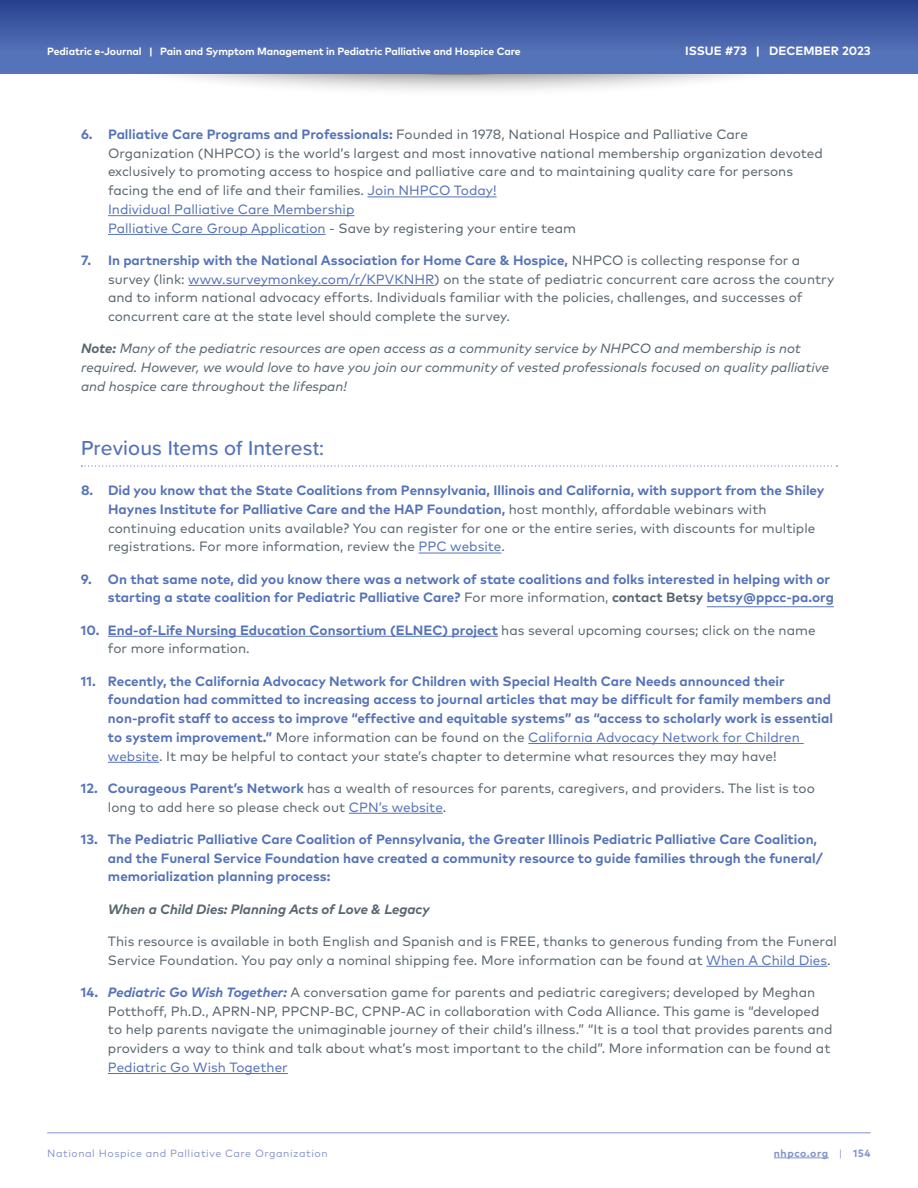
<style>
.page{position:relative;width:918px;height:1188px;background:#fff}
.page>*{position:absolute;margin:0;border:0;box-sizing:border-box;transform-origin:0 0}
.t1{font:500 21px "Proxima Soft";letter-spacing:.005em;color:#5573b8}
.t2{font:13.5px/18.8px "Mark Pro";color:#596770}
.t3{font:700 13.5px/18.8px "Mark Pro";color:#5573b8}
.t4{font:italic 13.5px/18.8px "Mark Pro";color:#596770}
.t5{font:italic 700 13.5px "Mark Pro";color:#596770}
.t6{font:13.5px "Mark Pro";color:#5573b8}
.t7{font:700 12px "Mark Pro";color:#fff}
.t8{font:700 10.5px "Mark Pro";letter-spacing:-.01em;color:#fff}
.t9{font:10.5px "Mark Pro";letter-spacing:.05em;color:#8392c9}
.t10{font:700 10.5px "Mark Pro";letter-spacing:.05em;color:#8392c9}
.s1{font-weight:700;color:#5573b8}
.s2{color:#5573b8}
.s3{font-weight:700}
.s4{font-weight:400;color:#596770}
.s5{color:#596770}
.s6{font-weight:400}
.s7{font-weight:700;font-style:italic;color:#5573b8}
</style>
<div class="page">
<div style="left:60px;top:0;width:798px;height:97px;background:#231f20;opacity:.75"></div>
<div style="left:0;top:0;width:918px;height:74px;background:#5573b8"></div>
<div style="left:0;top:0;width:918px;height:51px;background:linear-gradient(to bottom,#28408e,#5371b7)"></div>
<hr style="left:774px;top:1158px;width:55px;height:1px;background:#8392c9">
<hr style="left:47px;top:1133px;width:824px;height:1px;background:#8392c9">
<hr style="left:367px;top:196px;width:130px;height:1px;background:#5573b8">
<hr style="left:108px;top:215px;width:246px;height:1px;background:#5573b8">
<hr style="left:108px;top:234px;width:218px;height:1px;background:#5573b8">
<hr style="left:188px;top:285px;width:246px;height:1px;background:#5573b8">
<svg style="left:82px;top:465px;width:755px;height:2px"></svg>
<hr style="left:419px;top:553px;width:82px;height:1px;background:#5573b8">
<hr style="left:707px;top:606px;width:127px;height:1px;background:#5573b8">
<hr style="left:108px;top:636px;width:390px;height:1px;background:#5573b8">
<hr style="left:528px;top:743px;width:276px;height:1px;background:#5573b8">
<hr style="left:108px;top:762px;width:51px;height:1px;background:#5573b8">
<hr style="left:349px;top:813px;width:94px;height:1px;background:#5573b8">
<hr style="left:706px;top:966px;width:121px;height:1px;background:#5573b8">
<hr style="left:108px;top:1073px;width:180px;height:1px;background:#5573b8">
<p class="t8" style="left:47px;top:43px;width:475px">Pediatric e-Journal | Pain and Symptom Management in Pediatric Palliative and Hospice Care</p>
<p class="t7" style="left:685px;top:42px;width:187px">ISSUE #73 | DECEMBER 2023</p>
<p class="t2" style="left:108px;top:124px;width:716px;text-indent:-27px"><span class="s1">6. Palliative Care Programs and Professionals:</span> Founded in 1978, National Hospice and Palliative Care Organization (NHPCO) is the world’s largest and most innovative national membership organization devoted exclusively to promoting access to hospice and palliative care and to maintaining quality care for persons facing the end of life and their families. <span class="s2">Join NHPCO Today!<br>Individual Palliative Care Membership<br>Palliative Care Group Application</span> - Save by registering your entire team</p>
<p class="t2" style="left:108px;top:250px;width:728px;text-indent:-27px"><span class="s1">7. In partnership with the National Association for Home Care &amp; Hospice,</span> NHPCO is collecting response for a survey (link: <span class="s2">www.surveymonkey.com/r/KPVKNHR</span>) on the state of pediatric concurrent care across the country and to inform national advocacy efforts. Individuals familiar with the policies, challenges, and successes of concurrent care at the state level should complete the survey.</p>
<p class="t4" style="left:81px;top:338px;width:750px"><span class="s3">Note:</span> Many of the pediatric resources are open access as a community service by NHPCO and membership is not required. However, we would love to have you join our community of vested professionals focused on quality palliative and hospice care throughout the lifespan!</p>
<h1 class="t1" style="left:81px;top:432px;width:245px">Previous Items of Interest:</h1>
<p class="t2" style="left:108px;top:480px;width:718px;text-indent:-27px"><span class="s1">8. Did you know that the State Coalitions from Pennsylvania, Illinois and California, with support from the Shiley Haynes Institute for Palliative Care and the HAP Foundation,</span> host monthly, affordable webinars with continuing education units available? You can register for one or the entire series, with discounts for multiple registrations. For more information, review the <span class="s2">PPC website</span>.</p>
<p class="t3" style="left:81px;top:568px;width:754px;text-align:right">9. On that same note, did you know there was a network of state coalitions and folks interested in helping with or starting a state coalition for Pediatric Palliative Care? <span class="s4">For more information,</span> <span class="s5">contact Betsy</span> betsy@ppcc-pa.org</p>
<p class="t2" style="left:108px;top:619px;width:709px;text-indent:-27px"><span class="s1">10. End-of-Life Nursing Education Consortium (ELNEC) project</span> has several upcoming courses; click on the name for more information.</p>
<p class="t3" style="left:108px;top:670px;width:727px;text-indent:-27px">11. Recently, the California Advocacy Network for Children with Special Health Care Needs announced their foundation had committed to increasing access to journal articles that may be difficult for family members and non-profit staff to access to improve “effective and equitable systems” as “access to scholarly work is essential to system improvement.” <span class="s4">More information can be found on the</span> <span class="s6">California Advocacy Network for Children website</span><span class="s4">. It may be helpful to contact your state’s chapter to determine what resources they may have!</span></p>
<p class="t2" style="left:108px;top:778px;width:708px;text-indent:-27px"><span class="s1">12. Courageous Parent’s Network</span> has a wealth of resources for parents, caregivers, and providers. The list is too long to add here so please check out <span class="s2">CPN’s website</span>.</p>
<p class="t3" style="left:108px;top:828px;width:716px;text-indent:-27px">13. The Pediatric Palliative Care Coalition of Pennsylvania, the Greater Illinois Pediatric Palliative Care Coalition, and the Funeral Service Foundation have created a community resource to guide families through the funeral/ memorialization planning process:</p>
<p class="t5" style="left:108px;top:899px;width:323px">When a Child Dies: Planning Acts of Love &amp; Legacy</p>
<p class="t2" style="left:108px;top:931px;width:730px">This resource is available in both English and Spanish and is FREE, thanks to generous funding from the Funeral<br>Service Foundation. You pay only a nominal shipping fee. More information can be found at <span class="s2">When A Child Dies</span>.</p>
<p class="t2" style="left:108px;top:982px;width:726px;text-indent:-27px"><span class="s1">14.</span> <span class="s7">Pediatric Go Wish Together:</span> A conversation game for parents and pediatric caregivers; developed by Meghan Potthoff, Ph.D., APRN-NP, PPCNP-BC, CPNP-AC in collaboration with Coda Alliance. This game is “developed to help parents navigate the unimaginable journey of their child’s illness.” “It is a tool that provides parents and providers a way to think and talk about what’s most important to the child”. More information can be found at</p>
<p class="t6" style="left:108px;top:1057px;width:181px">Pediatric Go Wish Together</p>
<p class="t9" style="left:47px;top:1145px;width:282px">National Hospice and Palliative Care Organization</p>
<p class="t10" style="left:774px;top:1145px;width:98px">nhpco.org <span class="s6">|</span> 154</p>
</div>
